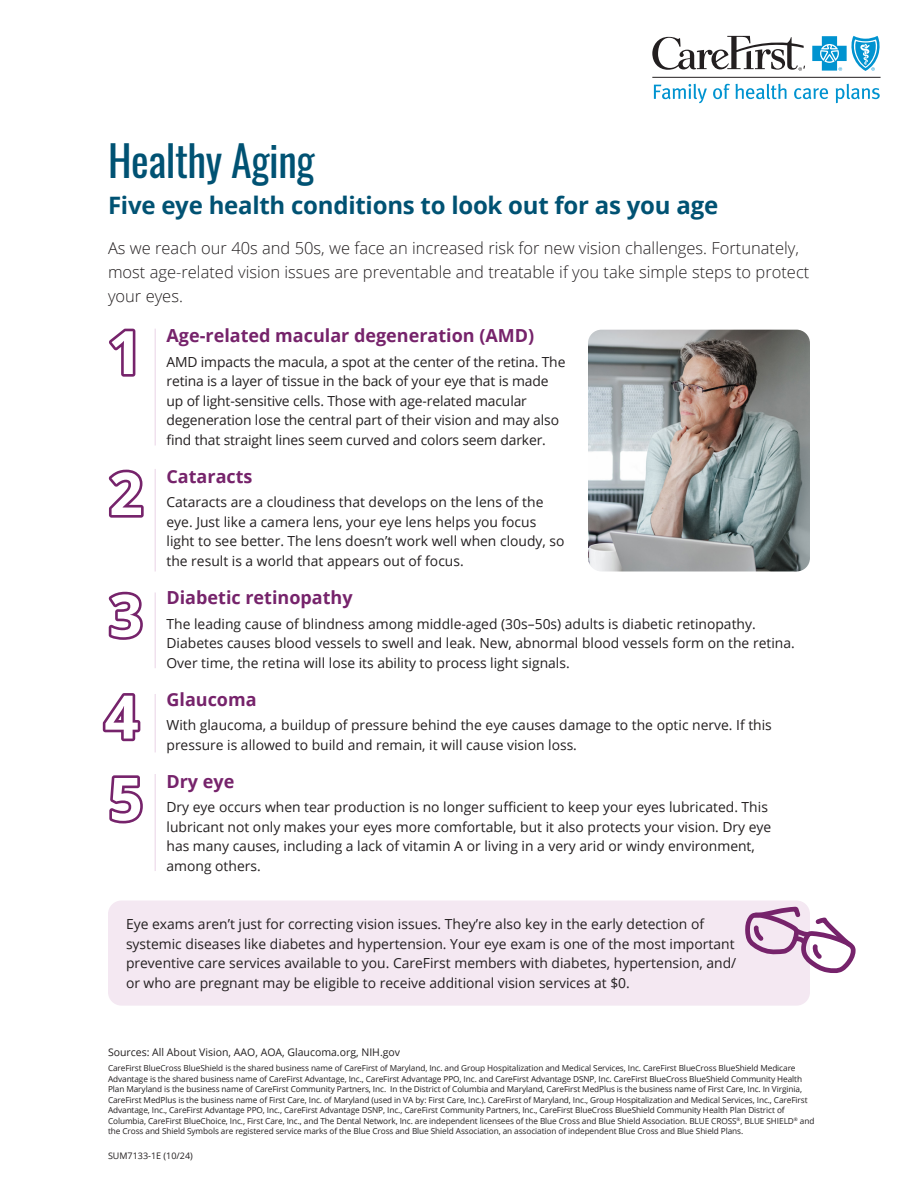
<style>
.page{position:relative;width:918px;height:1188px;background:#fff}
.page>*{position:absolute;margin:0;border:0;box-sizing:border-box;transform-origin:0 0}
.FLI-H1_Header_Subhead{font:42px "Oswald";letter-spacing:-.01em;color:#005273}
.FLI-H1_Subheader{font:700 24px "Open Sans";letter-spacing:-.01em;color:#005273}
.FLI-H2_Header{font:700 18px "Open Sans";color:#76236b}
.FLI-IntroParagraph{font:300 16.5px/24px "Open Sans";color:#231f20}
.FLI-BodyText{font:13.8px/19.5px "Open Sans";color:#231f20}
.FLI-Conditions{font:10.5px "Open Sans";color:#231f20}
.ALL-ItemNumber{font:9px "Open Sans";color:#231f20}
.ALL-Disclaimer{font:8.25px/10.5px "Open Sans";letter-spacing:-.01em;color:#231f20}
</style>
<div class="page">
<svg style="left:812px;top:36px;width:68px;height:35px"></svg>
<svg style="left:652px;top:36px;width:153px;height:35px"></svg>
<hr style="left:652px;top:77px;width:229px;height:1px;background:#231f20">
<svg style="left:654px;top:84px;width:53px;height:19px"></svg>
<svg style="left:713px;top:84px;width:17px;height:15px"></svg>
<svg style="left:736px;top:84px;width:51px;height:15px"></svg>
<svg style="left:794px;top:88px;width:34px;height:11px"></svg>
<svg style="left:836px;top:84px;width:44px;height:19px"></svg>
<svg style="left:109px;top:329px;width:26px;height:48px"></svg>
<svg style="left:109px;top:470px;width:35px;height:48px"></svg>
<svg style="left:108px;top:592px;width:35px;height:48px"></svg>
<svg style="left:103px;top:693px;width:37px;height:48px"></svg>
<svg style="left:109px;top:775px;width:34px;height:48px"></svg>
<div style="left:108px;top:901px;width:702px;height:105px;background:#f4e8f2;border-radius:14px"></div>
<hr style="left:155px;top:329px;width:1px;height:117px;background:#ead3e6">
<hr style="left:155px;top:469px;width:1px;height:102px;background:#ead3e6">
<hr style="left:155px;top:592px;width:1px;height:76px;background:#ead3e6">
<hr style="left:155px;top:694px;width:1px;height:58px;background:#ead3e6">
<hr style="left:155px;top:774px;width:1px;height:97px;background:#ead3e6">
<svg style="left:741px;top:900px;width:115px;height:73px"></svg>
<img style="left:588px;top:330px;width:222px;height:242px">
<p class="FLI-H1_Header_Subhead" style="left:108px;top:124px;width:208px">Healthy Aging</p>
<p class="FLI-H1_Subheader" style="left:108px;top:188px;width:612px">Five eye health conditions to look out for as you age</p>
<p class="FLI-IntroParagraph" style="left:108px;top:235px;width:703px">As we reach our 40s and 50s, we face an increased risk for new vision challenges. Fortunately, most age-related vision issues are preventable and treatable if you take simple steps to protect your eyes.</p>
<p class="FLI-H2_Header" style="left:166px;top:323px;width:369px">Age-related macular degeneration (AMD)</p>
<p class="FLI-BodyText" style="left:166px;top:352px;width:400px">AMD impacts the macula, a spot at the center of the retina. The retina is a layer of tissue in the back of your eye that is made up of light-sensitive cells. Those with age-related macular degeneration lose the central part of their vision and may also find that straight lines seem curved and colors seem darker.</p>
<p class="FLI-H2_Header" style="left:166px;top:464px;width:88px">Cataracts</p>
<p class="FLI-BodyText" style="left:166px;top:492px;width:400px">Cataracts are a cloudiness that develops on the lens of the eye. Just like a camera lens, your eye lens helps you focus light to see better. The lens doesn’t work well when cloudy, so the result is a world that appears out of focus.</p>
<p class="FLI-H2_Header" style="left:166px;top:585px;width:188px">Diabetic retinopathy</p>
<p class="FLI-BodyText" style="left:166px;top:613px;width:630px">The leading cause of blindness among middle-aged (30s–50s) adults is diabetic retinopathy.<br>Diabetes causes blood vessels to swell and leak. New, abnormal blood vessels form on the retina.<br>Over time, the retina will lose its ability to process light signals.</p>
<p class="FLI-H2_Header" style="left:166px;top:687px;width:92px">Glaucoma</p>
<p class="FLI-BodyText" style="left:166px;top:715px;width:607px">With glaucoma, a buildup of pressure behind the eye causes damage to the optic nerve. If this pressure is allowed to build and remain, it will cause vision loss.</p>
<p class="FLI-H2_Header" style="left:166px;top:769px;width:69px">Dry eye</p>
<p class="FLI-BodyText" style="left:166px;top:797px;width:606px">Dry eye occurs when tear production is no longer sufficient to keep your eyes lubricated. This lubricant not only makes your eyes more comfortable, but it also protects your vision. Dry eye has many causes, including a lack of vitamin A or living in a very arid or windy environment, among others.</p>
<p class="FLI-BodyText" style="left:126px;top:914px;width:612px">Eye exams aren’t just for correcting vision issues. They’re also key in the early detection of systemic diseases like diabetes and hypertension. Your eye exam is one of the most important preventive care services available to you. CareFirst members with diabetes, hypertension, and/ or who are pregnant may be eligible to receive additional vision services at $0.</p>
<p class="FLI-Conditions" style="left:108px;top:1045px;width:294px">Sources: All About Vision, AAO, AOA, Glaucoma.org, NIH.gov</p>
<p class="ALL-Disclaimer" style="left:108px;top:1063px;width:708px">CareFirst BlueCross BlueShield is the shared business name of CareFirst of Maryland, Inc. and Group Hospitalization and Medical Services, Inc. CareFirst BlueCross BlueShield Medicare Advantage is the shared business name of CareFirst Advantage, Inc., CareFirst Advantage PPO, Inc. and CareFirst Advantage DSNP, Inc. CareFirst BlueCross BlueShield Community Health Plan Maryland is the business name of CareFirst Community Partners, Inc. In the District of Columbia and Maryland, CareFirst MedPlus is the business name of First Care, Inc. In Virginia, CareFirst MedPlus is the business name of First Care, Inc. of Maryland (used in VA by: First Care, Inc.). CareFirst of Maryland, Inc., Group Hospitalization and Medical Services, Inc., CareFirst Advantage, Inc., CareFirst Advantage PPO, Inc., CareFirst Advantage DSNP, Inc., CareFirst Community Partners, Inc., CareFirst BlueCross BlueShield Community Health Plan District of Columbia, CareFirst BlueChoice, Inc., First Care, Inc., and The Dental Network, Inc. are independent licensees of the Blue Cross and Blue Shield Association. BLUE CROSS<sup>®</sup>, BLUE SHIELD<sup>®</sup> and the Cross and Shield Symbols are registered service marks of the Blue Cross and Blue Shield Association, an association of independent Blue Cross and Blue Shield Plans.</p>
<p class="ALL-ItemNumber" style="left:108px;top:1149px;width:86px">SUM7133-1E (10/24)</p>
</div>
